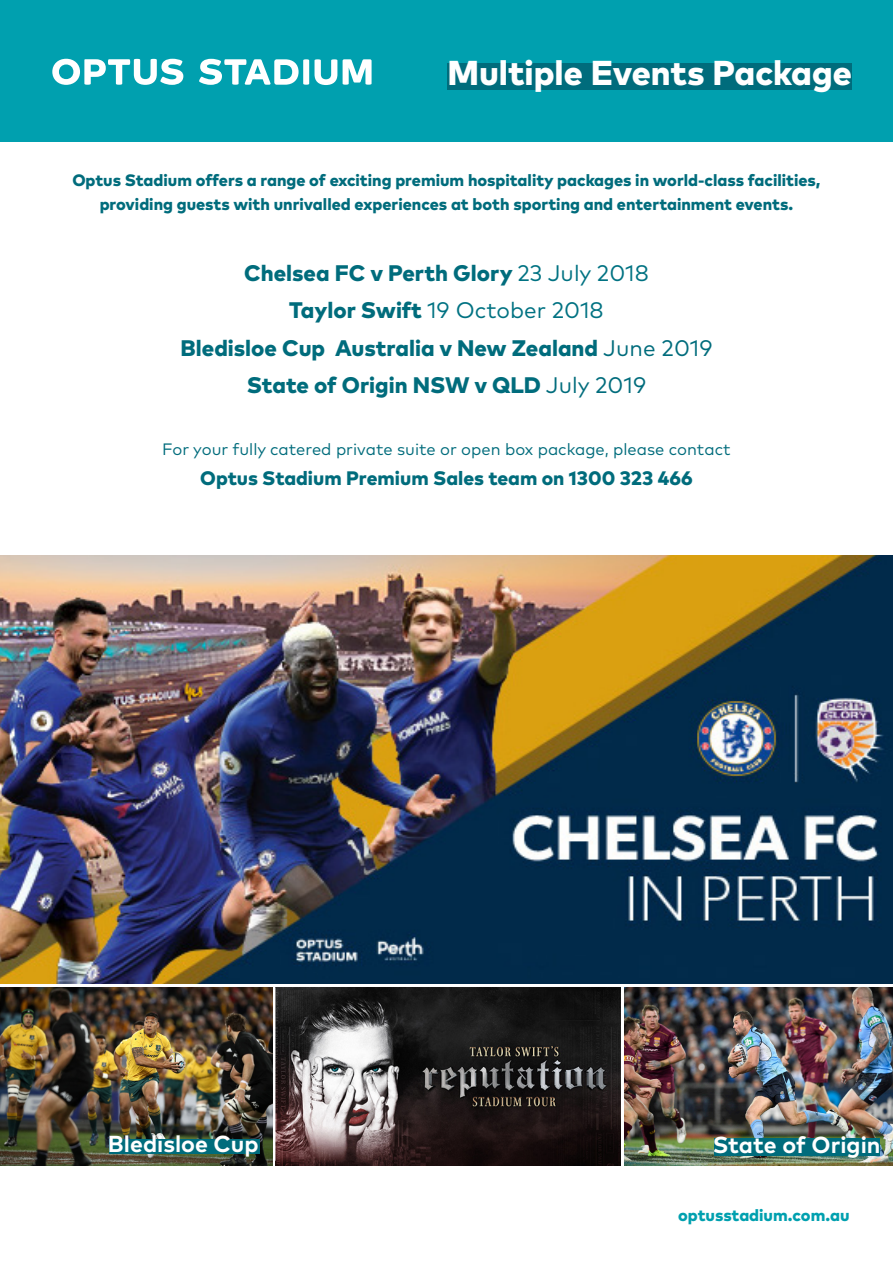
<style>
.page{position:relative;width:893px;height:1263px;background:#fff}
.page>*{position:absolute;margin:0;border:0;box-sizing:border-box;transform-origin:0 0}
.t1{font:800 34.5px "Mark OT";color:#fff}
.t2{font:700 23.1px "Mark OT";color:#fff}
.t3{font:800 22.5px "Mark OT";color:#006c7c}
.t4{font:22.5px "Mark OT";color:#007282}
.t5{font:800 19.5px "Mark OT";color:#006c7c}
.t6{font:800 16.5px "Mark OT";color:#006c7c}
.t7{font:16.5px "Mark OT";color:#006c7c}
.t8{font:800 16.5px "Mark OT";color:#00a0af}
.s1{font-weight:400;color:#007282}
.s2{font-weight:800;color:#006c7c}
.s3{font-weight:400}
</style>
<div class="page">
<img style="left:276px;top:987px;width:344px;height:178px">
<img style="left:0;top:555px;width:893px;height:428px">
<img style="left:624px;top:987px;width:269px;height:178px">
<img style="left:0;top:987px;width:272px;height:178px">
<div style="left:109px;top:1139px;width:151px;height:14px;background:#006c7c"></div>
<div style="left:0;top:0;width:893px;height:142px;background:#00a0af"></div>
<div style="left:447px;top:63px;width:405px;height:26px;background:#006c7c"></div>
<svg style="left:52px;top:59px;width:131px;height:26px"></svg>
<svg style="left:315px;top:59px;width:22px;height:26px"></svg>
<svg style="left:343px;top:59px;width:29px;height:26px"></svg>
<svg style="left:199px;top:59px;width:110px;height:26px"></svg>
<div style="left:714px;top:1138px;width:165px;height:17px;background:#006c7c"></div>
<p class="t1" style="left:447px;top:50px;width:406px">Multiple Events Package</p>
<p class="t6" style="left:72px;top:169px;width:750px">Optus Stadium offers a range of exciting premium hospitality packages in world-class facilities,</p>
<p class="t6" style="left:100px;top:193px;width:695px">providing guests with unrivalled experiences at both sporting and entertainment events.</p>
<p class="t3" style="left:244px;top:258px;width:406px">Chelsea FC v Perth Glory <span class="s1">23 July 2018</span></p>
<p class="t4" style="left:289px;top:296px;width:316px"><span class="s2">Taylor Swift</span> 19 October 2018</p>
<p class="t3" style="left:180px;top:333px;width:533px">Bledisloe Cup Australia v New Zealand <span class="s3">June 2019</span></p>
<p class="t3" style="left:247px;top:370px;width:401px">State of Origin NSW v QLD <span class="s3">July 2019</span></p>
<p class="t7" style="left:162px;top:439px;width:570px">For your fully catered private suite or open box package, please contact</p>
<p class="t5" style="left:200px;top:465px;width:494px">Optus Stadium Premium Sales team on 1300 323 466</p>
<p class="t2" style="left:108px;top:1129px;width:152px">Bledisloe Cup</p>
<p class="t2" style="left:713px;top:1130px;width:169px">State of Origin</p>
<p class="t8" style="left:678px;top:1204px;width:173px">optusstadium.com.au</p>
</div>
